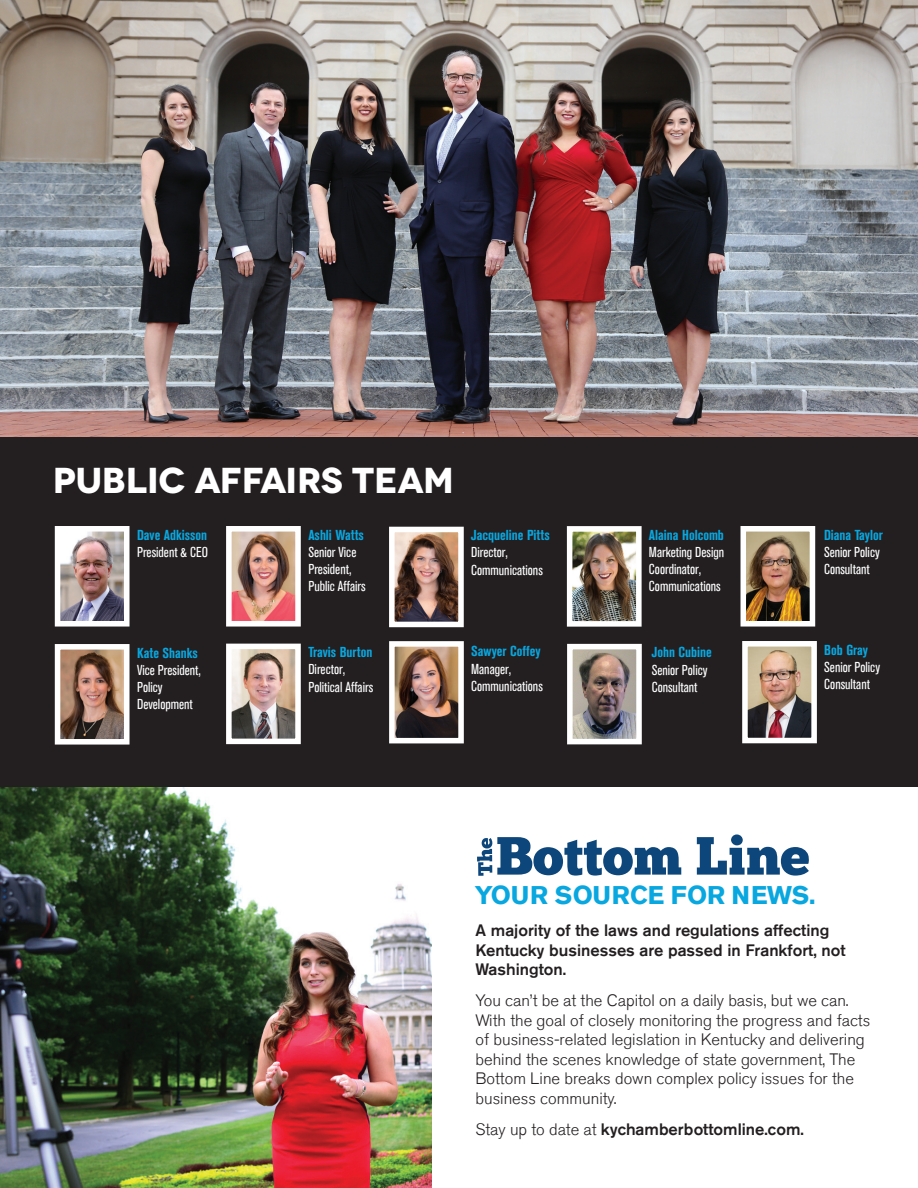
<style>
.page{position:relative;width:918px;height:1188px;background:#fff}
.page>*{position:absolute;margin:0;border:0;box-sizing:border-box;transform-origin:0 0}
.t1{font:700 36px "Novecentowide";letter-spacing:-.01em;color:#fff}
.t2{font:700 25.5px "Akzidenz Grotesk Std";letter-spacing:-.01em;color:#08a7e0}
.t3{font:300 16.5px/19.5px "Akzidenz Grotesk Std";color:#231f20}
.t4{font:500 16.5px/19.5px "Akzidenz Grotesk Std";color:#231f20}
.t5{font:condensed 14.4px/17.2px "Akzidenz Grotesk BQ";color:#fff}
.t6{font:700 condensed 14.4px "Akzidenz Grotesk BE";color:#08a7e0}
.s1{font-weight:300}
</style>
<div class="page">
<img style="left:0;top:0;width:918px;height:437px">
<img style="left:0;top:787px;width:432px;height:401px">
<svg style="left:497px;top:834px;width:312px;height:42px"></svg>
<img style="left:477px;top:838px;width:15px;height:38px">
<div style="left:0;top:437px;width:918px;height:350px;background:#231f20"></div>
<img style="left:62px;top:533px;width:61px;height:87px">
<div style="left:55px;top:526px;width:75px;height:101px;border:6px solid #fff"></div>
<img style="left:62px;top:651px;width:61px;height:87px">
<div style="left:55px;top:644px;width:75px;height:101px;border:6px solid #fff"></div>
<img style="left:233px;top:533px;width:61px;height:87px">
<div style="left:226px;top:526px;width:75px;height:101px;border:6px solid #fff"></div>
<img style="left:233px;top:651px;width:61px;height:86px">
<div style="left:226px;top:644px;width:75px;height:100px;border:6px solid #fff"></div>
<img style="left:396px;top:534px;width:61px;height:86px">
<div style="left:389px;top:527px;width:75px;height:100px;border:6px solid #fff"></div>
<img style="left:396px;top:648px;width:61px;height:88px">
<div style="left:389px;top:641px;width:75px;height:102px;border:6px solid #fff"></div>
<img style="left:574px;top:651px;width:61px;height:86px">
<div style="left:567px;top:644px;width:75px;height:100px;border:6px solid #fff"></div>
<img style="left:748px;top:533px;width:60px;height:87px">
<div style="left:741px;top:526px;width:74px;height:101px;border:6px solid #fff"></div>
<img style="left:749px;top:648px;width:61px;height:88px">
<div style="left:742px;top:641px;width:75px;height:102px;border:6px solid #fff"></div>
<img style="left:574px;top:533px;width:61px;height:87px">
<div style="left:567px;top:526px;width:75px;height:101px;border:6px solid #fff"></div>
<h1 class="t1" style="left:53px;top:458px;width:403px">PUBLIC AFFAIRS TEAM</h1>
<p class="t6" style="left:137px;top:526px;width:72px">Dave Adkisson</p>
<p class="t5" style="left:137px;top:543px;width:72px">President &amp; CEO</p>
<p class="t6" style="left:308px;top:526px;width:57px">Ashli Watts</p>
<p class="t5" style="left:308px;top:543px;width:59px">Senior Vice<br>President,<br>Public Affairs</p>
<p class="t6" style="left:471px;top:527px;width:80px">Jacqueline Pitts</p>
<p class="t5" style="left:471px;top:544px;width:73px">Director,<br>Communications</p>
<p class="t6" style="left:137px;top:644px;width:62px">Kate Shanks</p>
<p class="t5" style="left:137px;top:661px;width:65px">Vice President,<br>Policy<br>Development</p>
<p class="t6" style="left:308px;top:644px;width:65px">Travis Burton</p>
<p class="t5" style="left:308px;top:661px;width:66px">Director,<br>Political Affairs</p>
<p class="t6" style="left:471px;top:643px;width:71px">Sawyer Coffey</p>
<p class="t5" style="left:471px;top:660px;width:73px">Manager,<br>Communications</p>
<p class="t6" style="left:649px;top:526px;width:76px">Alaina Holcomb</p>
<p class="t5" style="left:649px;top:543px;width:77px">Marketing Design<br>Coordinator,<br>Communications</p>
<p class="t6" style="left:652px;top:644px;width:62px">John Cubine</p>
<p class="t5" style="left:652px;top:661px;width:57px">Senior Policy<br>Consultant</p>
<p class="t6" style="left:824px;top:526px;width:60px">Diana Taylor</p>
<p class="t5" style="left:824px;top:543px;width:57px">Senior Policy<br>Consultant</p>
<p class="t6" style="left:824px;top:641px;width:45px">Bob Gray</p>
<p class="t5" style="left:824px;top:658px;width:57px">Senior Policy<br>Consultant</p>
<h2 class="t2" style="left:475px;top:881px;width:342px">YOUR SOURCE FOR NEWS.</h2>
<p class="t4" style="left:476px;top:920px;width:372px">A majority of the laws and regulations affecting<br>Kentucky businesses are passed in Frankfort, not<br>Washington.</p>
<p class="t3" style="left:476px;top:991px;width:396px">You can’t be at the Capitol on a daily basis, but we can.<br>With the goal of closely monitoring the progress and facts of business-related legislation in Kentucky and delivering behind the scenes knowledge of state government, The Bottom Line breaks down complex policy issues for the business community.</p>
<p class="t4" style="left:476px;top:1119px;width:330px"><span class="s1">Stay up to date at</span> kychamberbottomline.com.</p>
</div>
